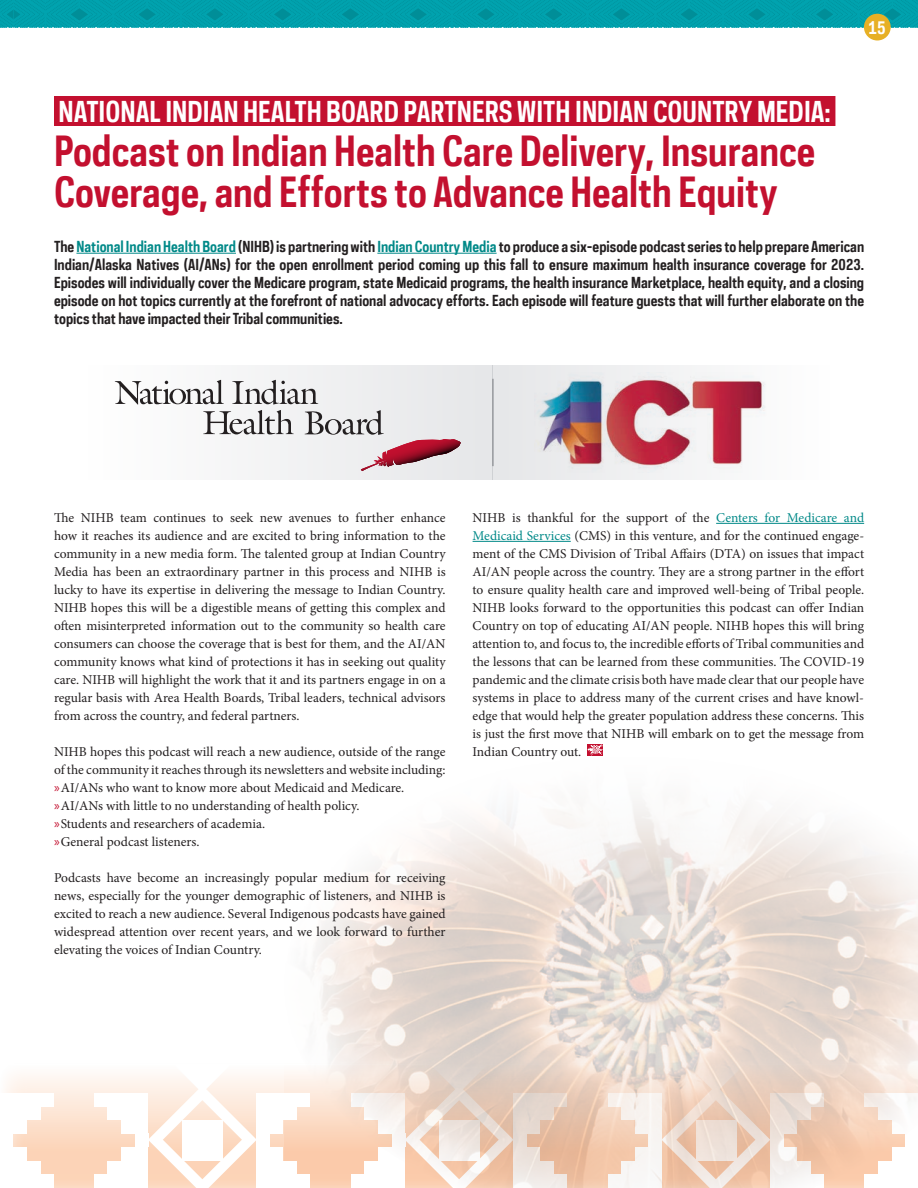
<style>
.page{position:relative;width:918px;height:1188px;background:#fff}
.page>*{position:absolute;margin:0;border:0;box-sizing:border-box;transform-origin:0 0}
.t1{font:700 39px/40.5px "Polaris Condensed";color:#c3102f}
.t2{font:700 27px "Polaris Condensed";color:#fff}
.t3{font:700 16.5px "Polaris Condensed";color:#fff}
.t4{font:700 14.25px/18px "Polaris Condensed";color:#231f20;text-align:justify}
.t5{font:13.5px/18px "Minion Pro";color:#231f20;text-align:justify}
.s1{color:#008988}
.s2{font-family:"Myriad Pro";color:#c3102f}
</style>
<div class="page">
<div style="left:0;top:1055px;width:918px;height:133px;background:linear-gradient(to bottom,#fefefd,#fbcba9)"></div>
<hr style="left:0;top:1064px;width:918px;height:1px;background:#fff">
<div style="left:0;top:1093px;width:53px;height:14px;background:#fff"></div>
<div style="left:0;top:1174px;width:53px;height:14px;background:#fff"></div>
<div style="left:0;top:1106px;width:40px;height:14px;background:#fff"></div>
<div style="left:0;top:1161px;width:40px;height:13px;background:#fff"></div>
<div style="left:0;top:1120px;width:27px;height:14px;background:#fff"></div>
<div style="left:0;top:1147px;width:27px;height:13px;background:#fff"></div>
<div style="left:0;top:1133px;width:13px;height:14px;background:#fff"></div>
<div style="left:94px;top:1093px;width:54px;height:14px;background:#fff"></div>
<div style="left:94px;top:1174px;width:54px;height:14px;background:#fff"></div>
<div style="left:108px;top:1106px;width:40px;height:14px;background:#fff"></div>
<div style="left:108px;top:1161px;width:40px;height:13px;background:#fff"></div>
<div style="left:121px;top:1120px;width:27px;height:14px;background:#fff"></div>
<div style="left:121px;top:1147px;width:27px;height:13px;background:#fff"></div>
<div style="left:256px;top:1093px;width:54px;height:14px;background:#fff"></div>
<div style="left:256px;top:1174px;width:54px;height:14px;background:#fff"></div>
<div style="left:256px;top:1106px;width:41px;height:14px;background:#fff"></div>
<div style="left:256px;top:1161px;width:41px;height:13px;background:#fff"></div>
<div style="left:257px;top:1120px;width:26px;height:14px;background:#fff"></div>
<div style="left:257px;top:1147px;width:26px;height:13px;background:#fff"></div>
<div style="left:256px;top:1133px;width:14px;height:14px;background:#fff"></div>
<div style="left:135px;top:1133px;width:13px;height:14px;background:#fff"></div>
<svg style="left:148px;top:1065px;width:109px;height:123px"></svg>
<hr style="left:0;top:1057px;width:1px;height:131px;background:#a8cecf">
<svg style="left:0;top:1096px;width:1px;height:92px"></svg>
<svg style="left:284px;top:801px;width:634px;height:387px"></svg>
<div style="left:54px;top:96px;width:781px;height:30px;background:#c3102f"></div>
<hr style="left:76px;top:253px;width:160px;height:1px;background:#008988">
<hr style="left:377px;top:253px;width:120px;height:1px;background:#008988">
<hr style="left:716px;top:523px;width:148px;height:1px;background:#008988">
<hr style="left:473px;top:541px;width:98px;height:1px;background:#008988">
<img style="left:587px;top:745px;width:16px;height:11px">
<div style="left:88px;top:365px;width:405px;height:115px;background:#f2f2f3"></div>
<svg style="left:115px;top:380px;width:346px;height:91px"></svg>
<hr style="left:492px;top:379px;width:2px;height:87px;background:#a8a9ad">
<svg style="left:493px;top:365px;width:273px;height:115px"></svg>
<svg style="left:0;top:0;width:918px;height:28px;background:#029faa"></svg>
<div style="left:864px;top:14px;width:27px;height:26px;background:#e7b025;border-radius:50%"></div>
<p class="t3" style="left:868px;top:17px;width:19px">15</p>
<h2 class="t2" style="left:59px;top:93px;width:774px">NATIONAL INDIAN HEALTH BOARD PARTNERS WITH INDIAN COUNTRY MEDIA:</h2>
<h1 class="t1" style="left:54px;top:131px;width:763px">Podcast on Indian Health Care Delivery, Insurance<br>Coverage, and Efforts to Advance Health Equity</h1>
<p class="t4" style="left:54px;top:237px;width:812px">The <span class="s1">National Indian Health Board</span> (NIHB) is partnering with <span class="s1">Indian Country Media</span> to produce a six-episode podcast series to help prepare American Indian/Alaska Natives (AI/ANs) for the open enrollment period coming up this fall to ensure maximum health insurance coverage for 2023.<br>Episodes will individually cover the Medicare program, state Medicaid programs, the health insurance Marketplace, health equity, and a closing episode on hot topics currently at the forefront of national advocacy efforts. Each episode will feature guests that will further elaborate on the topics that have impacted their Tribal communities.</p>
<p class="t5" style="left:54px;top:509px;width:393px">The NIHB team continues to seek new avenues to further enhance how it reaches its audience and are excited to bring information to the community in a new media form. The talented group at Indian Country Media has been an extraordinary partner in this process and NIHB is lucky to have its expertise in delivering the message to Indian Country.<br>NIHB hopes this will be a digestible means of getting this complex and often misinterpreted information out to the community so health care consumers can choose the coverage that is best for them, and the AI/AN community knows what kind of protections it has in seeking out quality care. NIHB will highlight the work that it and its partners engage in on a regular basis with Area Health Boards, Tribal leaders, technical advisors from across the country, and federal partners.</p>
<p class="t5" style="left:54px;top:743px;width:393px;text-align:left">NIHB hopes this podcast will reach a new audience, outside of the range of the community it reaches through its newsletters and website including: <span class="s2">»</span>AI/ANs who want to know more about Medicaid and Medicare. <span class="s2">»</span>AI/ANs with little to no understanding of health policy.<br><span class="s2">»</span>Students and researchers of academia.<br><span class="s2">»</span>General podcast listeners.</p>
<p class="t5" style="left:54px;top:869px;width:393px">Podcasts have become an increasingly popular medium for receiving news, especially for the younger demographic of listeners, and NIHB is excited to reach a new audience. Several Indigenous podcasts have gained widespread attention over recent years, and we look forward to further elevating the voices of Indian Country.</p>
<p class="t5" style="left:473px;top:509px;width:393px">NIHB is thankful for the support of the <span class="s1">Centers for Medicare and Medicaid Services</span> (CMS) in this venture, and for the continued engage&shy;ment of the CMS Division of Tribal Affairs (DTA) on issues that impact AI/AN people across the country. They are a strong partner in the effort to ensure quality health care and improved well-being of Tribal people.<br>NIHB looks forward to the opportunities this podcast can offer Indian Country on top of educating AI/AN people. NIHB hopes this will bring attention to, and focus to, the incredible efforts of Tribal communities and the lessons that can be learned from these communities. The COVID-19 pandemic and the climate crisis both have made clear that our people have systems in place to address many of the current crises and have knowl&shy;edge that would help the greater population address these concerns. This is just the first move that NIHB will embark on to get the message from Indian Country out.</p>
</div>
